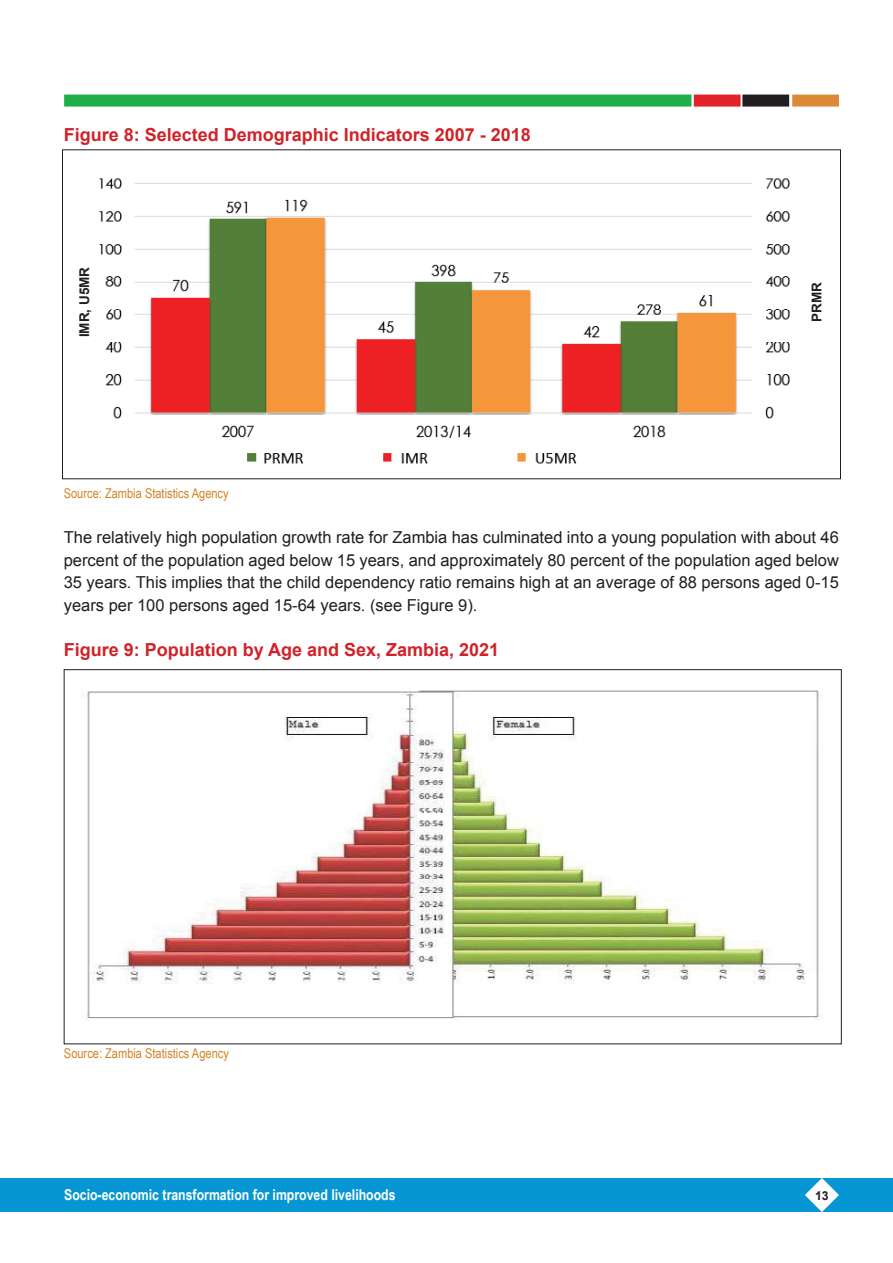
<style>
.page{position:relative;width:893px;height:1263px;background:#fff}
.page>*{position:absolute;margin:0;border:0;box-sizing:border-box;transform-origin:0 0}
.t1{font:700 18px "Arial";color:#d12229}
.t2{font:16.5px/22.5px "Arial";color:#221e1f;text-align:justify}
.t3{font:700 15px "Arial Narrow";color:#fff}
.t4{font:13.5px "Arial Narrow";color:#d18328}
.t5{font:700 13.5px "Arial";color:#221e1f}
.t6{font:700 12.3px "Arial";color:#221e1f}
</style>
<div class="page">
<div style="left:0;top:1178px;width:893px;height:34px;background:#0796d4"></div>
<svg style="left:805px;top:1178px;width:34px;height:34px"></svg>
<div style="left:64px;top:95px;width:627px;height:12px;background:#1faf4a"></div>
<div style="left:694px;top:95px;width:47px;height:12px;background:#e22128"></div>
<div style="left:742px;top:95px;width:47px;height:12px;background:#221e1f"></div>
<div style="left:792px;top:95px;width:47px;height:12px;background:#dd8a37"></div>
<img style="left:99px;top:178px;width:691px;height:286px">
<img style="left:83px;top:690px;width:739px;height:331px">
<p class="t1" style="left:64px;top:127px;width:469px">Figure 8: Selected Demographic Indicators 2007 - 2018</p>
<p class="t5" style="left:79px;top:337px;width:72px;rotate:-90deg">IMR, U5MR</p>
<p class="t5" style="left:811px;top:322px;width:41px;rotate:-90deg">PRMR</p>
<p class="t4" style="left:64px;top:488px;width:166px">Source: Zambia Statistics Agency</p>
<p class="t2" style="left:64px;top:527px;width:777px">The relatively high population growth rate for Zambia has culminated into a young population with about 46 percent of the population aged below 15 years, and approximately 80 percent of the population aged below 35 years. This implies that the child dependency ratio remains high at an average of 88 persons aged 0-15 years per 100 persons aged 15-64 years. (see Figure 9).</p>
<p class="t1" style="left:64px;top:642px;width:437px">Figure 9: Population by Age and Sex, Zambia, 2021</p>
<p class="t4" style="left:64px;top:1048px;width:166px">Source: Zambia Statistics Agency</p>
<p class="t3" style="left:64px;top:1189px;width:333px">Socio-economic transformation for improved livelihoods</p>
<p class="t6" style="left:815px;top:1190px;width:15px">13</p>
</div>
